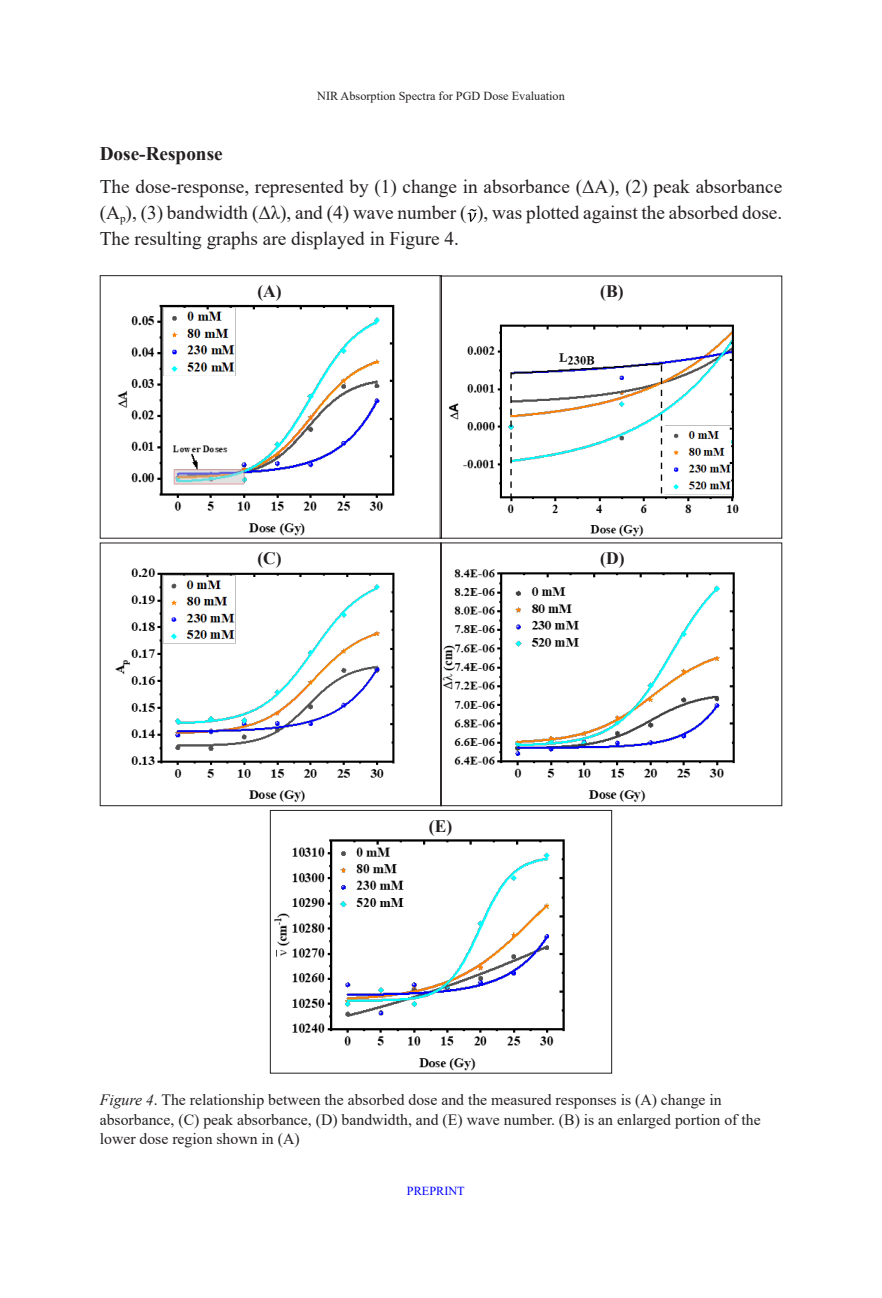
<style>
.page{position:relative;width:882px;height:1298px;background:#fff}
.page>*{position:absolute;margin:0;border:0;box-sizing:border-box;transform-origin:0 0}
.First_para_body_text{font:19.25px/26.2px "Times New Roman";color:#231f20;text-align:justify}
.Subhead_2{font:700 19.25px "Times New Roman";color:#231f20}
.t1{font:700 17.5px "Times New Roman";color:#231f20}
.Caption_Figure{font:15.75px/19.2px "Times New Roman";color:#231f20}
.t2{font:12.25px "Times New Roman";color:#231f20}
.t3{font:12.25px "Times New Roman";color:#00f}
.s1{font-style:italic}
</style>
<div class="page">
<svg style="left:467px;top:209px;width:10px;height:13px"></svg>
<img style="left:117px;top:277px;width:323px;height:260px">
<div style="left:100px;top:275px;width:342px;height:264px;border:1px solid #231f20"></div>
<img style="left:448px;top:324px;width:291px;height:213px">
<img style="left:115px;top:568px;width:620px;height:234px">
<div style="left:100px;top:542px;width:342px;height:264px;border:1px solid #231f20"></div>
<div style="left:440px;top:542px;width:342px;height:264px;border:1px solid #231f20"></div>
<img style="left:274px;top:839px;width:291px;height:232px">
<div style="left:270px;top:810px;width:342px;height:263px;border:1px solid #231f20"></div>
<p class="t2" style="left:317px;top:87px;width:249px">NIR Absorption Spectra for PGD Dose Evaluation</p>
<p class="Subhead_2" style="left:100px;top:140px;width:124px">Dose-Response</p>
<p class="First_para_body_text" style="left:100px;top:172px;width:684px">The dose-response, represented by (1) change in absorbance (ΔA), (2) peak absorbance (A<sub>p</sub>), (3) bandwidth (Δλ), and (4) wave number ( ), was plotted against the absorbed dose.<br>The resulting graphs are displayed in Figure 4.</p>
<p class="t1" style="left:257px;top:278px;width:26px">(A)</p>
<p class="t1" style="left:257px;top:545px;width:26px">(C)</p>
<p class="t1" style="left:429px;top:814px;width:25px">(E)</p>
<p class="t1" style="left:600px;top:278px;width:25px">(B)</p>
<p class="t1" style="left:600px;top:545px;width:26px">(D)</p>
<p class="Caption_Figure" style="left:100px;top:1090px;width:663px"><span class="s1">Figure 4</span>. The relationship between the absorbed dose and the measured responses is (A) change in absorbance, (C) peak absorbance, (D) bandwidth, and (E) wave number. (B) is an enlarged portion of the lower dose region shown in (A)</p>
<p class="t3" style="left:407px;top:1182px;width:59px">PREPRINT</p>
</div>
